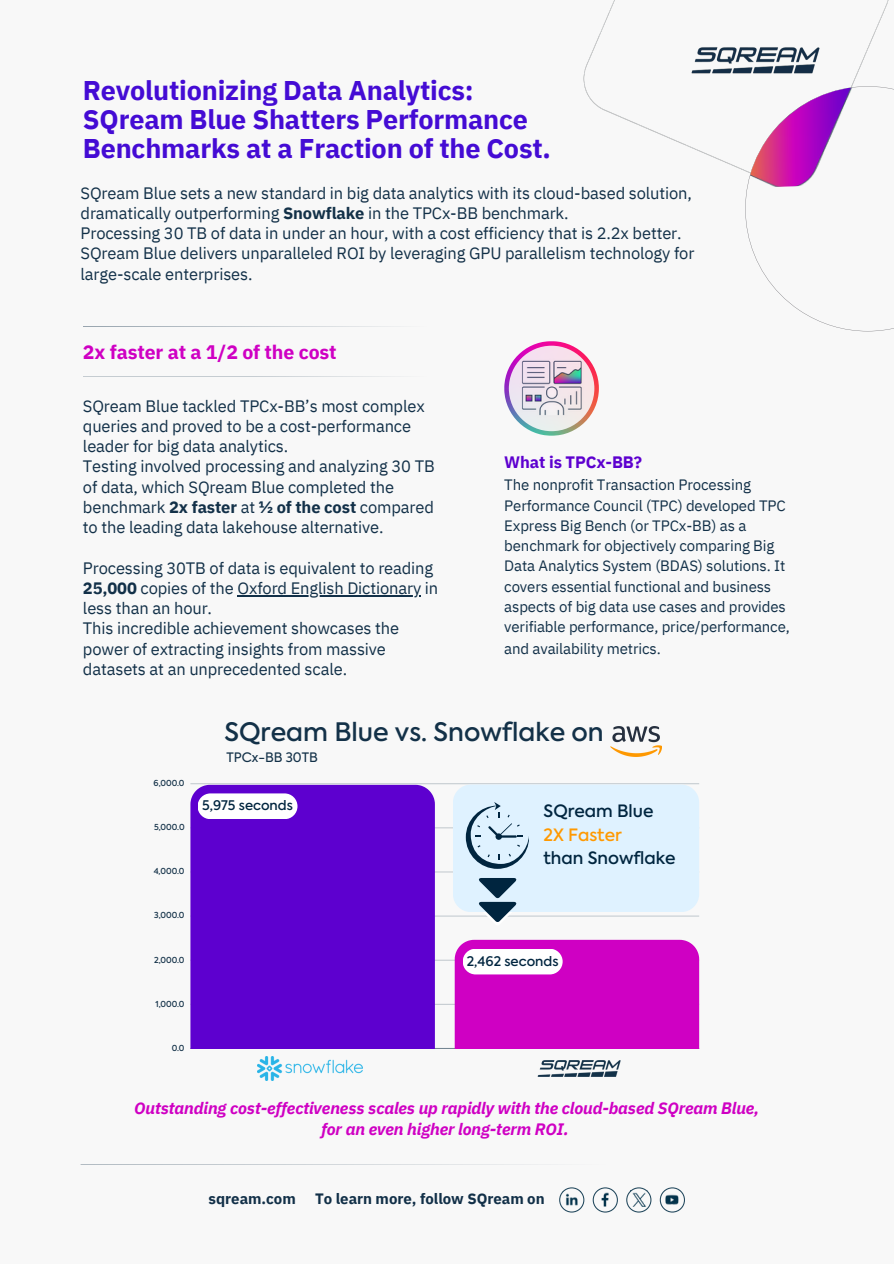
<style>
.page{position:relative;width:894px;height:1264px;background:#fff}
.page>*{position:absolute;margin:0;border:0;box-sizing:border-box;transform-origin:0 0}
.t1{font:700 27px/29.2px "IBM Plex Sans";letter-spacing:-.01em;color:#440bd4}
.t2{font:500 25.35px "Axiforma";color:#133148}
.t3{font:700 19.5px "IBM Plex Sans";letter-spacing:-.005em;color:#cf00c3}
.t4{font:500 16.95px/23.4px "Axiforma";color:#00253f}
.t5{font:16.5px/20.2px "IBM Plex Sans";letter-spacing:-.01em;color:#123048}
.t6{font:italic 700 16.5px/21.3px "IBM Plex Sans";letter-spacing:-.005em;color:#cf00c3;text-align:center}
.t7{font:700 16.5px "IBM Plex Sans";letter-spacing:-.01em;color:#5d00cf}
.t8{font:15px/20.4px "IBM Plex Sans";letter-spacing:-.01em;color:#123048}
.t9{font:700 15px "IBM Plex Sans";color:#123048}
.t10{font:500 13.2px "Axiforma";color:#00253f}
.t11{font:12.9px "Axiforma";color:#133148}
.t12{font:500 8.25px "Axiforma";color:#133148}
.s1{font-weight:700;color:#133148}
.s2{font-weight:700}
.s3{color:#f90}
</style>
<div class="page">
<div style="left:0;top:0;width:893px;height:1263px;background:#f8f8f8"></div>
<hr style="left:83px;top:326px;width:346px;height:1px;background:#123048">
<hr style="left:83px;top:376px;width:346px;height:1px;background:#133148">
<img style="left:504px;top:341px;width:94px;height:95px;border-radius:46px">
<img style="left:508px;top:346px;width:86px;height:85px;border-radius:50%">
<hr style="left:81px;top:1164px;width:728px;height:1px;background:#133148">
<img style="left:583px;top:0;width:306px;height:171px">
<svg style="left:559px;top:1187px;width:25px;height:25px"></svg>
<img style="left:562px;top:1191px;width:18px;height:16px">
<svg style="left:592px;top:1187px;width:25px;height:25px"></svg>
<img style="left:598px;top:1190px;width:14px;height:17px">
<svg style="left:626px;top:1187px;width:25px;height:25px"></svg>
<img style="left:630px;top:1190px;width:17px;height:17px">
<svg style="left:659px;top:1187px;width:25px;height:25px"></svg>
<svg style="left:745px;top:86px;width:148px;height:245px"></svg>
<img style="left:747px;top:87px;width:108px;height:100px">
<hr style="left:237px;top:595px;width:184px;height:1px;background:#123048">
<hr style="left:190px;top:1048px;width:509px;height:1px;background:#133148;opacity:.6">
<hr style="left:190px;top:1004px;width:509px;height:1px;background:#c8ced3">
<hr style="left:190px;top:959px;width:509px;height:1px;background:#e7e9eb">
<hr style="left:190px;top:915px;width:509px;height:1px;background:#e0e3e6">
<hr style="left:190px;top:871px;width:509px;height:1px;background:#dadee1">
<hr style="left:190px;top:827px;width:509px;height:1px;background:#d3d8db">
<hr style="left:190px;top:783px;width:509px;height:1px;background:#ccd2d6">
<div style="left:190px;top:784px;width:245px;height:264px;background:#5d00cf"></div>
<div style="left:454px;top:939px;width:245px;height:109px;background:#cf00c3"></div>
<img style="left:537px;top:1060px;width:83px;height:16px">
<img style="left:257px;top:1056px;width:105px;height:24px">
<img style="left:610px;top:726px;width:51px;height:30px">
<div style="left:453px;top:784px;width:246px;height:128px;background:#dff2ff;border-radius:18px"></div>
<div style="left:197px;top:793px;width:100px;height:26px;background:#fff;border-radius:13px"></div>
<div style="left:462px;top:948px;width:100px;height:26px;background:#fff;border-radius:13px"></div>
<svg style="left:465px;top:802px;width:63px;height:66px"></svg>
<svg style="left:478px;top:878px;width:39px;height:44px"></svg>
<h1 class="t1" style="left:83px;top:75px;width:469px">Revolutionizing Data Analytics:<br>SQream Blue Shatters Performance<br>Benchmarks at a Fraction of the Cost.</h1>
<p class="t5" style="left:81px;top:182px;width:615px">SQream Blue sets a new standard in big data analytics with its cloud-based solution, dramatically outperforming <span class="s1">Snowflake</span> in the TPCx-BB benchmark.<br>Processing 30 TB of data in under an hour, with a cost efficiency that is 2.2x better.<br>SQream Blue delivers unparalleled ROI by leveraging GPU parallelism technology for large-scale enterprises.</p>
<p class="t3" style="left:83px;top:339px;width:255px">2x faster at a 1/2 of the cost</p>
<h4 class="t5" style="left:83px;top:395px;width:353px">SQream Blue tackled TPCx-BB’s most complex queries and proved to be a cost-performance leader for big data analytics.<br>Testing involved processing and analyzing 30 TB of data, which SQream Blue completed the benchmark <span class="s2">2x faster</span> at <span class="s2">½ of the cost</span> compared to the leading data lakehouse alternative.</h4>
<h4 class="t5" style="left:83px;top:557px;width:357px">Processing 30TB of data is equivalent to reading<br><span class="s2">25,000</span> copies of the Oxford English Dictionary in</h4>
<h6 class="t5" style="left:83px;top:598px;width:318px">less than an hour.<br>This incredible achievement showcases the power of extracting insights from massive datasets at an unprecedented scale.</h6>
<p class="t7" style="left:504px;top:451px;width:139px">What is TPCx-BB?</p>
<p class="t8" style="left:504px;top:474px;width:287px">The nonprofit Transaction Processing Performance Council (TPC) developed TPC Express Big Bench (or TPCx-BB) as a benchmark for objectively comparing Big Data Analytics System (BDAS) solutions. It covers essential functional and business aspects of big data use cases and provides verifiable performance, price/performance, and availability metrics.</p>
<p class="t12" style="left:153px;top:777px;width:32px">6,000.0</p>
<p class="t12" style="left:154px;top:821px;width:32px">5,000.0</p>
<p class="t12" style="left:154px;top:865px;width:32px">4,000.0</p>
<p class="t12" style="left:154px;top:909px;width:32px">3,000.0</p>
<p class="t12" style="left:154px;top:954px;width:32px">2,000.0</p>
<p class="t12" style="left:155px;top:998px;width:31px">1,000.0</p>
<p class="t12" style="left:172px;top:1042px;width:14px">0.0</p>
<h3 class="t2" style="left:224px;top:715px;width:381px">SQream Blue vs. Snowflake on</h3>
<p class="t11" style="left:226px;top:748px;width:93px">TPCx-BB 30TB</p>
<p class="t10" style="left:202px;top:796px;width:92px">5,975 seconds</p>
<h5 class="t4" style="left:543px;top:799px;width:134px">SQream Blue<br><span class="s3">2X Faster<br></span>than Snowflake</h5>
<h3 class="t10" style="left:466px;top:952px;width:93px">2,462 seconds</h3>
<p class="t6" style="left:134px;top:1097px;width:626px">Outstanding cost-effectiveness scales up rapidly with the cloud-based SQream Blue, for an even higher long-term ROI.</p>
<p class="t9" style="left:208px;top:1188px;width:89px">sqream.com</p>
<p class="t9" style="left:315px;top:1188px;width:231px">To learn more, follow SQream on</p>
</div>
